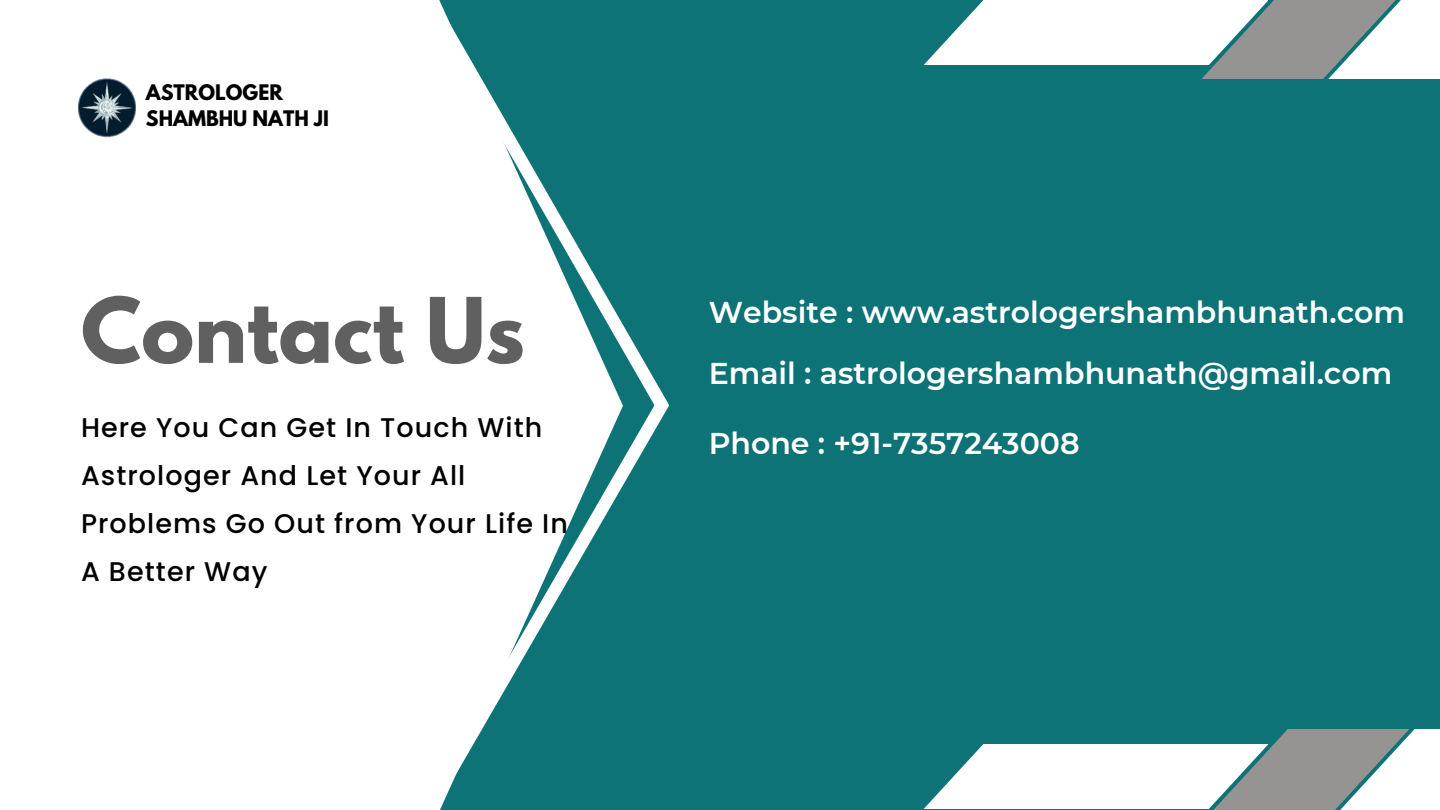
<style>
.page{position:relative;width:1440px;height:810px;background:#0d7377}
.page>*{position:absolute;margin:0;border:0;box-sizing:border-box;transform-origin:0 0}
.t1{font:700 80px "League Spartan";color:#606060}
.t2{font:600 30px "Montserrat";color:#fff}
.t3{font:500 27px/48px "Poppins";letter-spacing:.04em;color:#000}
.t4{font:700 19px/26.2px "League Spartan";color:#000}
</style>
<div class="page">
<div style="left:0;top:0;width:399px;height:810px;background:#fff"></div>
<svg style="left:399px;top:0;width:259px;height:385px"></svg>
<svg style="left:398px;top:385px;width:271px;height:425px"></svg>
<svg style="left:923px;top:0;width:403px;height:79px"></svg>
<svg style="left:923px;top:729px;width:403px;height:81px"></svg>
<svg style="left:1326px;top:0;width:114px;height:79px;background:#d4d8d8"></svg>
<svg style="left:1326px;top:729px;width:114px;height:81px;background:#c8cccc"></svg>
<img style="left:69px;top:68px;width:77px;height:79px">
<p class="t4" style="left:146px;top:81px;width:184px">ASTROLOGER<br>SHAMBHU NATH JI</p>
<h1 class="t1" style="left:81px;top:291px;width:445px">Contact Us</h1>
<p class="t3" style="left:81px;top:404px;width:488px">Here You Can Get In Touch With<br>Astrologer And Let Your All<br>Problems Go Out from Your Life In<br>A Better Way</p>
<p class="t2" style="left:709px;top:294px;width:698px">Website : www.astrologershambhunath.com</p>
<p class="t2" style="left:709px;top:355px;width:685px">Email : astrologershambhunath@gmail.com</p>
<p class="t2" style="left:709px;top:425px;width:372px">Phone : +91-7357243008</p>
</div>
